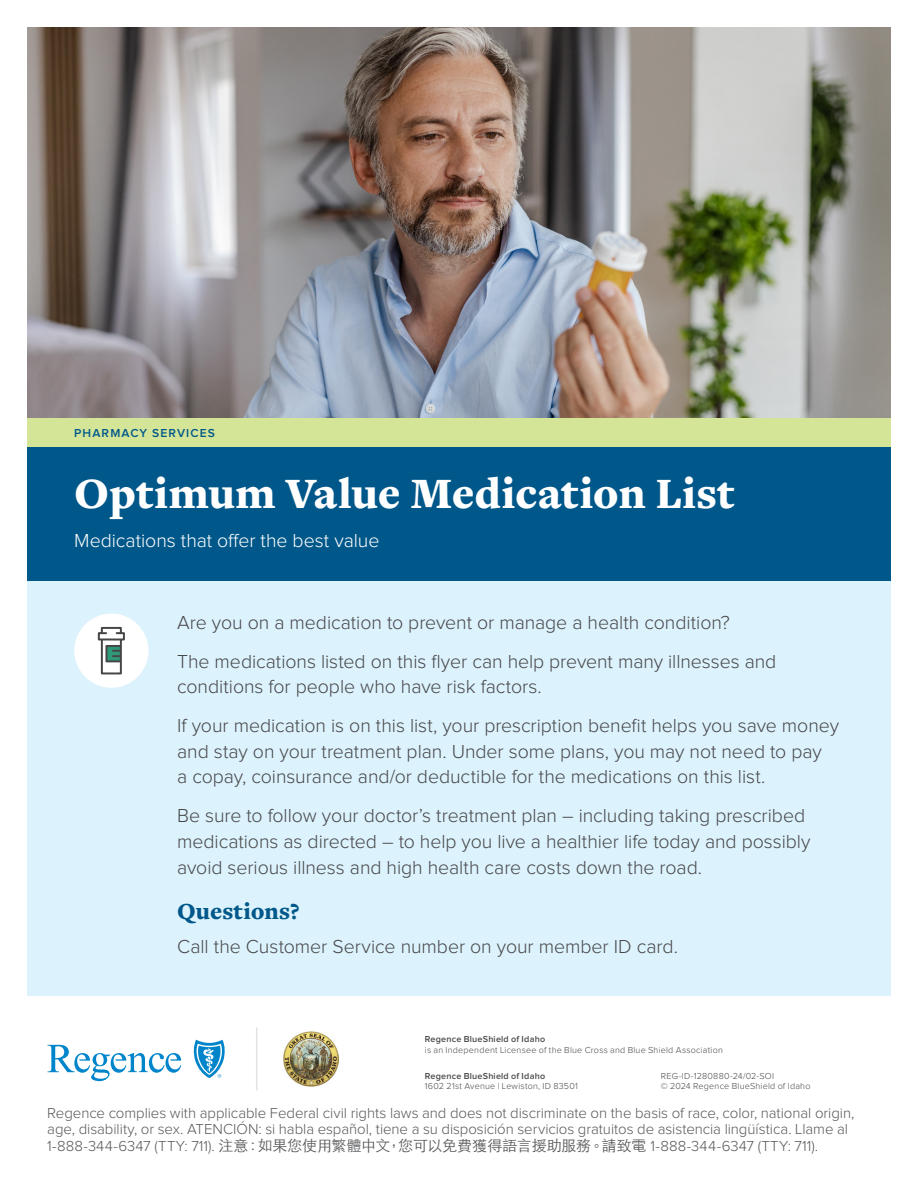
<style>
.page{position:relative;width:918px;height:1188px;background:#fff}
.page>*{position:absolute;margin:0;border:0;box-sizing:border-box;transform-origin:0 0}
.t1{font:900 45px "Freight Text Pro";color:#fff}
.t2{font:900 24px "Freight Text Pro";letter-spacing:.01em;color:#00588a}
.t3{font:300 19.5px/25.5px "Proxima Nova";letter-spacing:-.005em;color:#474749}
.t4{font:300 19.5px "Proxima Nova";letter-spacing:-.005em;color:#fff}
.t5{font:300 15px/16.5px "Proxima Nova";letter-spacing:-.005em;color:#57585a}
.t6{font:600 12px "Proxima Nova";letter-spacing:.095em;color:#00588a}
.t7{font:300 9px "Proxima Nova";letter-spacing:.025em;color:#474749}
.t8{font:600 9px "Proxima Nova";letter-spacing:.025em;color:#474749}
.s1{font-family:"ST Heiti TC"}
</style>
<div class="page">
<img style="left:27px;top:27px;width:864px;height:391px">
<div style="left:27px;top:580px;width:864px;height:416px;background:#dcf2fc"></div>
<div style="left:27px;top:446px;width:864px;height:135px;background:#00588a"></div>
<div style="left:74px;top:614px;width:74px;height:74px;background:#fff;border-radius:50%"></div>
<svg style="left:97px;top:626px;width:28px;height:49px"></svg>
<div style="left:27px;top:418px;width:864px;height:28px;background:#d5e598"></div>
<svg style="left:193px;top:1040px;width:32px;height:38px"></svg>
<svg style="left:47px;top:1045px;width:134px;height:36px"></svg>
<img style="left:284px;top:1031px;width:54px;height:55px">
<hr style="left:256px;top:1027px;width:1px;height:64px;background:#e4e1e1">
<p class="t6" style="left:74px;top:426px;width:142px">PHARMACY SERVICES</p>
<h1 class="t1" style="left:74px;top:464px;width:662px">Optimum Value Medication List</h1>
<p class="t4" style="left:74px;top:530px;width:307px">Medications that offer the best value</p>
<p class="t3" style="left:177px;top:610px;width:554px">Are you on a medication to prevent or manage a health condition?</p>
<p class="t3" style="left:177px;top:649px;width:601px">The medications listed on this flyer can help prevent many illnesses and conditions for people who have risk factors.</p>
<p class="t3" style="left:177px;top:714px;width:663px">If your medication is on this list, your prescription benefit helps you save money and stay on your treatment plan. Under some plans, you may not need to pay<br>a copay, coinsurance and/or deductible for the medications on this list.</p>
<p class="t3" style="left:177px;top:804px;width:635px">Be sure to follow your doctor’s treatment plan – including taking prescribed medications as directed – to help you live a healthier life today and possibly avoid serious illness and high health care costs down the road.</p>
<p class="t2" style="left:177px;top:895px;width:124px">Questions?</p>
<p class="t3" style="left:177px;top:935px;width:502px">Call the Customer Service number on your member ID card.</p>
<p class="t8" style="left:425px;top:1034px;width:122px">Regence BlueShield of Idaho</p>
<p class="t7" style="left:425px;top:1045px;width:300px">is an Independent Licensee of the Blue Cross and Blue Shield Association</p>
<p class="t8" style="left:425px;top:1071px;width:122px">Regence BlueShield of Idaho</p>
<p class="t7" style="left:425px;top:1081px;width:155px">1602 21st Avenue | Lewiston, ID 83501</p>
<p class="t7" style="left:661px;top:1071px;width:115px">REG-ID-1280880-24/02-SOI</p>
<p class="t7" style="left:661px;top:1081px;width:151px">© 2024 Regence BlueShield of Idaho</p>
<p class="t5" style="left:47px;top:1105px;width:809px">Regence complies with applicable Federal civil rights laws and does not discriminate on the basis of race, color, national origin, age, disability, or sex. ATENCIÓN: si habla español, tiene a su disposición servicios gratuitos de asistencia lingüística. Llame al<br>1-888-344-6347 (TTY: 711). <span class="s1">注意：如果您使用繁體中文，您可以免費獲得語言援助服務。請致電</span> 1-888-344-6347 (TTY: 711).</p>
</div>
